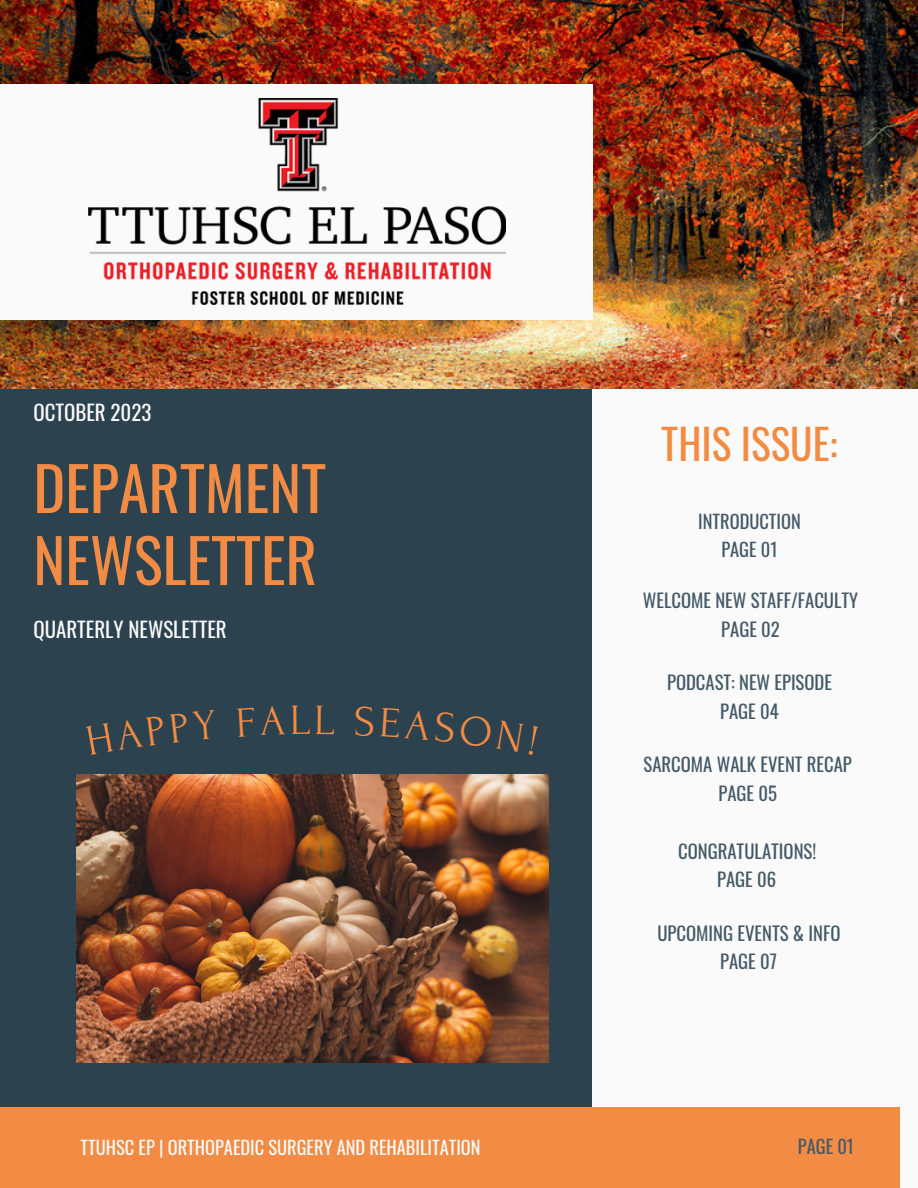
<style>
.page{position:relative;width:918px;height:1188px;background:#2c424f}
.page>*{position:absolute;margin:0;border:0;box-sizing:border-box;transform-origin:0 0}
.t1{font:60.45px "Oswald";color:#f28b43}
.t2{font:41.4px "Oswald";color:#f28b43}
.t3{font:21px "Oswald";color:#fafafa}
.t4{font:18.75px "Oswald";color:#435967}
.t5{font:18.6px "Oswald";color:#435967}
.t6{font:18.45px "Oswald";color:#fafafa}
.t7{font:18.45px "Oswald";color:#435967}
</style>
<div class="page">
<div style="left:593px;top:342px;width:325px;height:846px;background:#fafafa"></div>
<img style="left:0;top:0;width:918px;height:389px">
<img style="left:77px;top:775px;width:471px;height:288px">
<div style="left:0;top:84px;width:593px;height:235px;background:#fafafa"></div>
<div style="left:0;top:1107px;width:900px;height:81px;background:#f28b43"></div>
<img style="left:89px;top:99px;width:417px;height:206px">
<p class="t3" style="left:33px;top:396px;width:120px">OCTOBER 2023</p>
<p class="t1" style="left:33px;top:441px;width:294px">DEPARTMENT</p>
<p class="t1" style="left:33px;top:513px;width:285px">NEWSLETTER</p>
<p class="t3" style="left:33px;top:613px;width:195px">QUARTERLY NEWSLETTER</p>
<p class="t2" style="left:661px;top:412px;width:178px">THIS ISSUE:</p>
<p class="t7" style="left:698px;top:507px;width:104px">INTRODUCTION</p>
<p class="t7" style="left:721px;top:535px;width:58px">PAGE 01</p>
<p class="t5" style="left:643px;top:586px;width:217px">WELCOME NEW STAFF/FACULTY</p>
<p class="t5" style="left:721px;top:615px;width:60px">PAGE 02</p>
<p class="t5" style="left:667px;top:668px;width:166px">PODCAST: NEW EPISODE</p>
<p class="t5" style="left:720px;top:697px;width:60px">PAGE 04</p>
<p class="t5" style="left:644px;top:750px;width:210px">SARCOMA WALK EVENT RECAP</p>
<p class="t5" style="left:719px;top:779px;width:60px">PAGE 05</p>
<p class="t4" style="left:678px;top:837px;width:140px">CONGRATULATIONS!</p>
<p class="t5" style="left:717px;top:865px;width:61px">PAGE 06</p>
<p class="t4" style="left:657px;top:919px;width:185px">UPCOMING EVENTS &amp; INFO</p>
<p class="t5" style="left:720px;top:947px;width:58px">PAGE 07</p>
<p class="t6" style="left:81px;top:1133px;width:401px">TTUHSC EP | ORTHOPAEDIC SURGERY AND REHABILITATION</p>
<p class="t7" style="left:798px;top:1132px;width:58px">PAGE 01</p>
</div>
